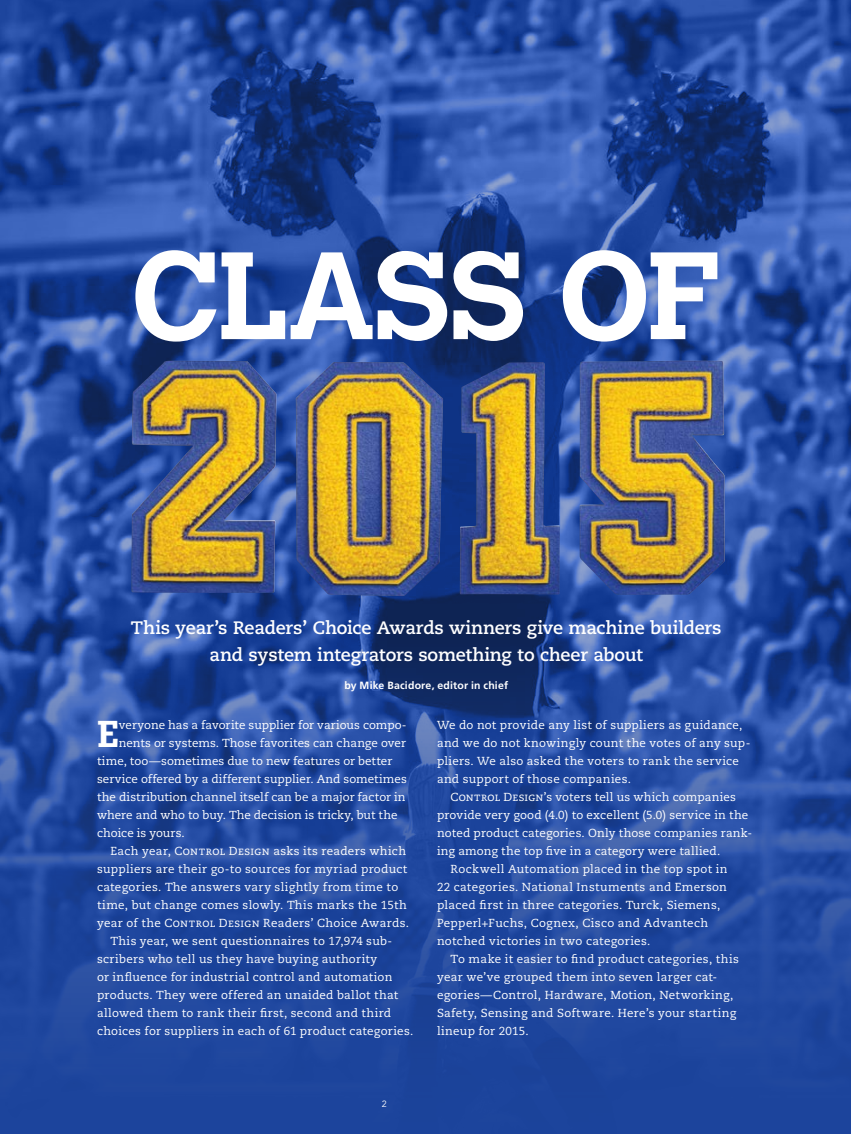
<style>
.page{position:relative;width:851px;height:1134px;background:#fff}
.page>*{position:absolute;margin:0;border:0;box-sizing:border-box;transform-origin:0 0}
.t1{font:700 123px "Calvert MT Std";letter-spacing:-.02em;color:#fff}
.t2{font:800 37.35px "Caecilia LT Std";color:#fff}
.t3{font:700 18px/27px "Caecilia LT Std";letter-spacing:-.01em;color:#fff;text-align:center}
.t4{font:11.7px/18px "Caecilia LT Std";letter-spacing:.02em;color:#fff}
.t5{font:11.7px "Caecilia LT Std";color:#fff}
.t6{font:11.7px "Caecilia LT Std";letter-spacing:-.005em;color:#fff}
.t7{font:700 10.5px "Frutiger LT Std";letter-spacing:.015em;color:#fff}
.t8{font:9px "Avenir LT Std";color:#fff}
</style>
<div class="page">
<img style="left:0;top:0;width:850px;height:1134px">
<img style="left:579px;top:361px;width:146px;height:234px">
<img style="left:131px;top:361px;width:146px;height:232px">
<img style="left:459px;top:362px;width:101px;height:233px">
<img style="left:295px;top:362px;width:148px;height:234px">
<h1 class="t1" style="left:131px;top:218px;width:591px">CLASS OF</h1>
<h3 class="t3" style="left:131px;top:615px;width:592px">This year’s Readers’ Choice Awards winners give machine builders and system integrators something to cheer about</h3>
<p class="t7" style="left:344px;top:679px;width:165px">by Mike Bacidore, editor in chief</p>
<h2 class="t2" style="left:97px;top:711px;width:24px">E</h2>
<p class="t5" style="left:119px;top:718px;width:289px">veryone has a favorite supplier for various compo-</p>
<p class="t5" style="left:119px;top:736px;width:288px">nents or systems. Those favorites can change over</p>
<p class="t6" style="left:97px;top:754px;width:297px">time, too—sometimes due to new features or better</p>
<p class="t4" style="left:97px;top:770px;width:311px">service offered by a different supplier. And sometimes</p>
<p class="t4" style="left:97px;top:788px;width:310px">the distribution channel itself can be a major factor in</p>
<p class="t6" style="left:97px;top:808px;width:302px">where and who to buy. The decision is tricky, but the</p>
<p class="t4" style="left:97px;top:824px;width:89px">choice is yours.</p>
<p class="t4" style="left:111px;top:842px;width:297px">Each year, Control Design asks its readers which</p>
<p class="t4" style="left:97px;top:860px;width:312px">suppliers are their go-to sources for myriad product</p>
<p class="t4" style="left:97px;top:878px;width:302px">categories. The answers vary slightly from time to</p>
<p class="t4" style="left:97px;top:896px;width:311px">time, but change comes slowly. This marks the 15th</p>
<p class="t4" style="left:97px;top:914px;width:313px">year of the Control Design Readers’ Choice Awards.</p>
<p class="t4" style="left:111px;top:932px;width:283px">This year, we sent questionnaires to 17,974 sub-</p>
<p class="t4" style="left:97px;top:950px;width:281px">scribers who tell us they have buying authority</p>
<p class="t4" style="left:97px;top:968px;width:297px">or influence for industrial control and automation</p>
<p class="t4" style="left:97px;top:986px;width:303px">products. They were offered an unaided ballot that</p>
<p class="t4" style="left:97px;top:1004px;width:296px">allowed them to rank their first, second and third</p>
<p class="t4" style="left:97px;top:1022px;width:318px">choices for suppliers in each of 61 product categories.</p>
<p class="t4" style="left:437px;top:716px;width:315px">We do not provide any list of suppliers as guidance, and we do not knowingly count the votes of any sup&shy;pliers. We also asked the voters to rank the service and support of those companies.</p>
<p class="t4" style="left:450px;top:788px;width:287px">Control Design’s voters tell us which companies</p>
<p class="t4" style="left:437px;top:806px;width:313px">provide very good (4.0) to excellent (5.0) service in the</p>
<p class="t4" style="left:437px;top:824px;width:316px">noted product categories. Only those companies rank-</p>
<p class="t4" style="left:437px;top:842px;width:285px">ing among the top five in a category were tallied.</p>
<p class="t4" style="left:450px;top:860px;width:278px">Rockwell Automation placed in the top spot in</p>
<p class="t4" style="left:437px;top:878px;width:291px">22 categories. National Instuments and Emerson</p>
<p class="t4" style="left:437px;top:896px;width:285px">placed first in three categories. Turck, Siemens,</p>
<p class="t4" style="left:437px;top:914px;width:273px">Pepperl+Fuchs, Cognex, Cisco and Advantech</p>
<p class="t4" style="left:437px;top:932px;width:215px">notched victories in two categories.</p>
<p class="t4" style="left:450px;top:950px;width:290px">To make it easier to find product categories, this</p>
<p class="t4" style="left:437px;top:968px;width:282px">year we’ve grouped them into seven larger cat-</p>
<p class="t4" style="left:437px;top:986px;width:298px">egories—Control, Hardware, Motion, Networking,</p>
<p class="t4" style="left:437px;top:1004px;width:301px">Safety, Sensing and Software. Here’s your starting</p>
<p class="t4" style="left:437px;top:1022px;width:93px">lineup for 2015.</p>
<p class="t8" style="left:382px;top:1099px;width:7px">2</p>
</div>
